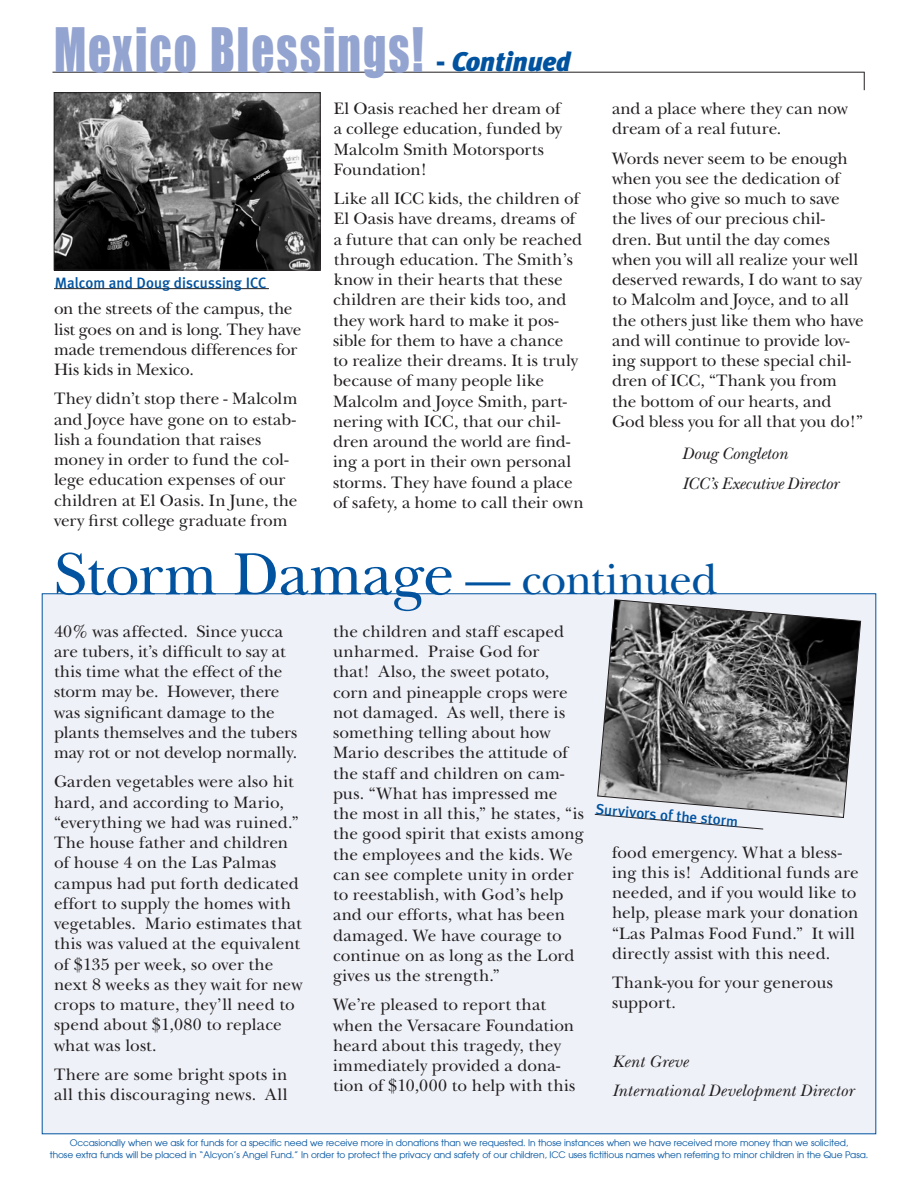
<style>
.page{position:relative;width:918px;height:1188px;background:#fff}
.page>*{position:absolute;margin:0;border:0;box-sizing:border-box;transform-origin:0 0}
.Body_Text{font:62.25px "New Baskerville";letter-spacing:-.005em;color:#0153a0}
.Headline_01{font:56.25px "Impact";letter-spacing:.045em;color:#94a4d0;scale:.8 1}
.Subheaders{font:italic 900 27px "Meta Plus";letter-spacing:-.01em;color:#0153a0}
.Body_Text-2{font:17.25px/20.2px "New Baskerville";color:#231f20}
.Body_Text-3{font:17.25px/20.2px "New Baskerville";letter-spacing:-.02em;color:#231f20}
.Body_Text-4{font:italic 17.25px "New Baskerville";letter-spacing:.005em;color:#231f20}
.Photo_Captions{font:500 15px "Meta Plus";color:#0153a0}
.The_Code{font:9px/12px "Moderne";letter-spacing:-.01em;color:#0153a0;text-align:center}
.s1{font-style:normal}
.s2{font-size:45px}
</style>
<div class="page">
<hr style="left:54px;top:288px;width:215px;height:1px;background:#231f20">
<img style="left:56px;top:94px;width:262px;height:174px">
<div style="left:54px;top:92px;width:266px;height:178px;border:1px solid #231f20"></div>
<div style="left:42px;top:594px;width:834px;height:540px;background:#eef1f8"></div>
<hr style="left:52px;top:72px;width:813px;height:1px;background:#231f20">
<svg style="left:864px;top:72px;width:1px;height:18px"></svg>
<svg style="left:597px;top:599px;width:264px;height:219px"></svg>
<svg style="left:594px;top:814px;width:170px;height:15px"></svg>
<p class="Headline_01" style="left:54px;top:15px;width:464px">Mexico Blessings!</p>
<p class="Subheaders" style="left:436px;top:46px;width:137px"><span class="s1">-</span> Continued</p>
<p class="Photo_Captions" style="left:55px;top:274px;width:213px">Malcom and Doug discussing ICC</p>
<p class="Body_Text-3" style="left:54px;top:299px;width:249px">on the streets of the campus, the list goes on and is long. They have made tremendous differences for<br>His kids in Mexico.</p>
<p class="Body_Text-2" style="left:54px;top:389px;width:245px">They didn’t stop there - Malcolm and Joyce have gone on to estab&shy;lish a foundation that raises money in order to fund the col&shy;lege education expenses of our children at El Oasis. In June, the very first college graduate from</p>
<p class="Body_Text-2" style="left:334px;top:99px;width:230px">El Oasis reached her dream of a college education, funded by<br>Malcolm Smith Motorsports<br>Foundation!</p>
<p class="Body_Text-2" style="left:333px;top:189px;width:252px">Like all ICC kids, the children of<br>El Oasis have dreams, dreams of a future that can only be reached through education. The Smith’s know in their hearts that these children are their kids too, and they work hard to make it pos&shy;sible for them to have a chance<br>to realize their dreams. It is truly because of many people like<br>Malcolm and Joyce Smith, part&shy;nering with ICC, that our chil&shy;dren around the world are find&shy;ing a port in their own personal storms. They have found a place of safety, a home to call their own</p>
<p class="Body_Text-2" style="left:612px;top:99px;width:237px">and a place where they can now dream of a real future.</p>
<p class="Body_Text-2" style="left:612px;top:148px;width:253px">Words never seem to be enough when you see the dedication of those who give so much to save the lives of our precious chil&shy;dren. But until the day comes when you will all realize your well deserved rewards, I do want to say to Malcolm and Joyce, and to all the others just like them who have and will continue to provide lov&shy;ing support to these special chil&shy;dren of ICC, “Thank you from the bottom of our hearts, and<br>God bless you for all that you do!”</p>
<p class="Body_Text-4" style="left:682px;top:444px;width:107px">Doug Congleton</p>
<p class="Body_Text-4" style="left:682px;top:473px;width:158px">ICC’s Executive Director</p>
<p class="Body_Text" style="left:54px;top:538px;width:665px">Storm Damage <span class="s2">— continued</span></p>
<p class="Body_Text-2" style="left:54px;top:621px;width:245px">40% was affected. Since yucca are tubers, it’s difficult to say at this time what the effect of the storm may be. However, there was significant damage to the plants themselves and the tubers may rot or not develop normally.</p>
<p class="Body_Text-2" style="left:54px;top:772px;width:250px">Garden vegetables were also hit hard, and according to Mario, “everything we had was ruined.”<br>The house father and children of house 4 on the Las Palmas campus had put forth dedicated effort to supply the homes with vegetables. Mario estimates that this was valued at the equivalent of $135 per week, so over the next 8 weeks as they wait for new crops to mature, they’ll need to spend about $1,080 to replace what was lost.</p>
<p class="Body_Text-2" style="left:54px;top:1064px;width:235px">There are some bright spots in all this discouraging news. All</p>
<p class="Body_Text-2" style="left:333px;top:621px;width:253px">the children and staff escaped unharmed. Praise God for<br>that! Also, the sweet potato, corn and pineapple crops were not damaged. As well, there is something telling about how<br>Mario describes the attitude of the staff and children on cam&shy;pus. “What has impressed me the most in all this,” he states, “is the good spirit that exists among the employees and the kids. We can see complete unity in order to reestablish, with God’s help and our efforts, what has been damaged. We have courage to continue on as long as the Lord gives us the strength.”</p>
<p class="Body_Text-2" style="left:333px;top:995px;width:244px">We’re pleased to report that when the Versacare Foundation heard about this tragedy, they immediately provided a dona&shy;tion of $10,000 to help with this</p>
<p class="Photo_Captions" style="left:597px;top:800px;width:144px;rotate:5deg">Survivors of the storm</p>
<p class="Body_Text-2" style="left:612px;top:842px;width:248px">food emergency. What a bless&shy;ing this is! Additional funds are needed, and if you would like to help, please mark your donation “Las Palmas Food Fund.” It will directly assist with this need.</p>
<p class="Body_Text-2" style="left:612px;top:973px;width:223px">Thank-you for your generous support.</p>
<p class="Body_Text-4" style="left:612px;top:1051px;width:77px">Kent Greve</p>
<p class="Body_Text-4" style="left:612px;top:1080px;width:243px">International Development Director</p>
<p class="The_Code" style="left:50px;top:1137px;width:820px">Occasionally when we ask for funds for a specific need we receive more in donations than we requested. In those instances when we have received more money than we solicited,<br>those extra funds will be placed in “Alcyon’s Angel Fund.” In order to protect the privacy and safety of our children, ICC uses fictitious names when referring to minor children in the Que Pasa.</p>
</div>
